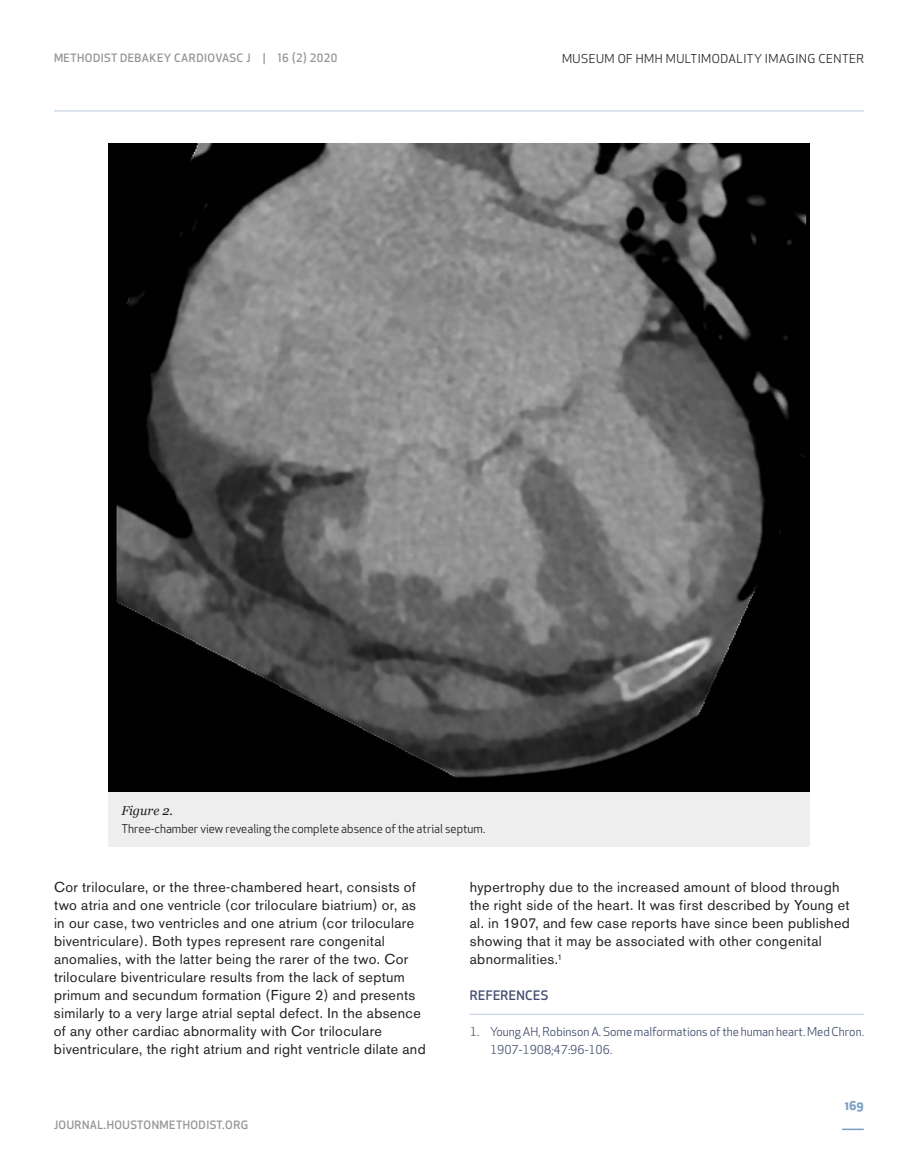
<style>
.page{position:relative;width:918px;height:1175px;background:#fff}
.page>*{position:absolute;margin:0;border:0;box-sizing:border-box;transform-origin:0 0}
.t1{font:14.25px/18px "Akzidenz Grotesk BE";letter-spacing:.025em;color:#231f20}
.t2{font:500 12.75px "Apex New";letter-spacing:.03em;color:#434d6e}
.t3{font:italic 12.75px "Georgia";color:#231f20}
.t4{font:12px/18px "Apex New";color:#434d6e}
.t5{font:12px "Apex New";color:#231f20}
.t6{font:12px "Apex New";letter-spacing:.04em;color:#231f20}
.t7{font:700 12px "Apex New";color:#7b9fc3}
.t8{font:500 11.25px "Apex New";letter-spacing:.04em;color:#939598}
</style>
<div class="page">
<hr style="left:842px;top:1128px;width:22px;height:2px;background:#7b9fc3">
<hr style="left:54px;top:110px;width:810px;height:1px;background:#b8c8de">
<hr style="left:470px;top:1014px;width:394px;height:1px;background:#b8c8de">
<img style="left:108px;top:144px;width:702px;height:648px">
<div style="left:108px;top:792px;width:702px;height:55px;background:#eeeeef"></div>
<p class="t8" style="left:54px;top:51px;width:285px">METHODIST DEBAKEY CARDIOVASC J | 16 (2) 2020</p>
<p class="t6" style="left:562px;top:51px;width:303px">MUSEUM OF HMH MULTIMODALITY IMAGING CENTER</p>
<p class="t3" style="left:122px;top:803px;width:53px">Figure 2.</p>
<p class="t5" style="left:122px;top:821px;width:365px">Three-chamber view revealing the complete absence of the atrial septum.</p>
<p class="t1" style="left:54px;top:878px;width:373px">Cor triloculare, or the three-chambered heart, consists of two atria and one ventricle (cor triloculare biatrium) or, as in our case, two ventricles and one atrium (cor triloculare biventriculare). Both types represent rare congenital anomalies, with the latter being the rarer of the two. Cor triloculare biventriculare results from the lack of septum primum and secundum formation (Figure 2) and presents similarly to a very large atrial septal defect. In the absence of any other cardiac abnormality with Cor triloculare biventriculare, the right atrium and right ventricle dilate and</p>
<p class="t1" style="left:470px;top:878px;width:382px">hypertrophy due to the increased amount of blood through the right side of the heart. It was first described by Young et al. in 1907, and few case reports have since been published showing that it may be associated with other congenital abnormalities.<sup>1</sup></p>
<p class="t2" style="left:470px;top:987px;width:80px">REFERENCES</p>
<p class="t4" style="left:490px;top:1023px;width:375px;text-indent:-20px">1. Young AH, Robinson A. Some malformations of the human heart. Med Chron.<br>1907-1908;47:96-106.</p>
<p class="t8" style="left:54px;top:1117px;width:196px">JOURNAL.HOUSTONMETHODIST.ORG</p>
<p class="t7" style="left:845px;top:1097px;width:21px">169</p>
</div>
